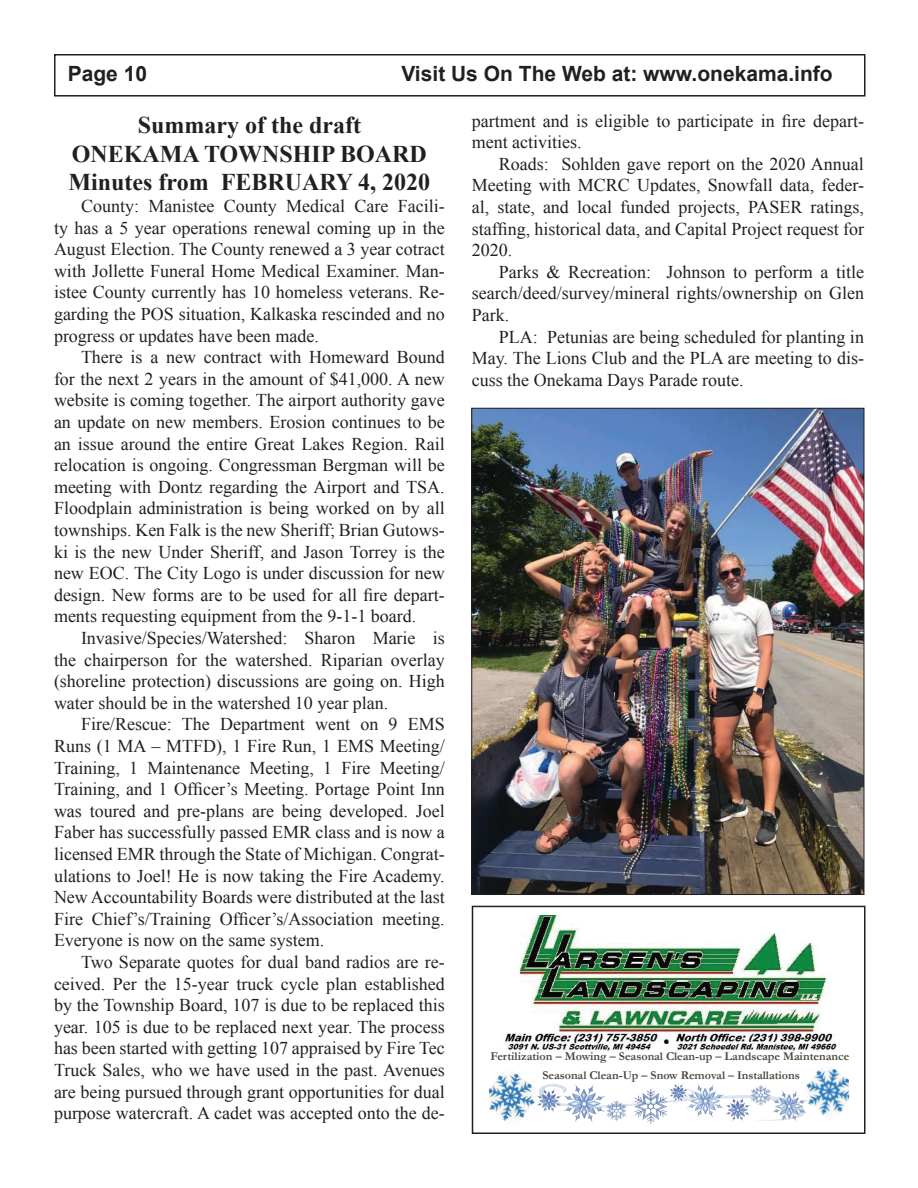
<style>
.page{position:relative;width:918px;height:1188px;background:#fff}
.page>*{position:absolute;margin:0;border:0;box-sizing:border-box;transform-origin:0 0}
.t1{font:700 24px/28.8px "Times New Roman";color:#231f20}
.t2{font:700 21px "Arial";color:#231f20}
.t3{font:18px/21.6px "Times New Roman";color:#231f20;text-align:justify}
.t4{font:700 12px/18.9px "Garamond";color:#4b473c;text-align:center}
</style>
<div class="page">
<div style="left:54px;top:54px;width:812px;height:43px;border:2px solid #231f20"></div>
<img style="left:505px;top:915px;width:332px;height:137px">
<img style="left:810px;top:1067px;width:39px;height:49px">
<img style="left:489px;top:1071px;width:46px;height:50px">
<img style="left:535px;top:1082px;width:275px;height:41px">
<div style="left:472px;top:906px;width:394px;height:228px;border:2px solid #231f20"></div>
<img style="left:473px;top:410px;width:389px;height:483px">
<p class="t2" style="left:68px;top:58px;width:81px">Page 10</p>
<p class="t2" style="left:401px;top:58px;width:433px">Visit Us On The Web at: www.onekama.info</p>
<h1 class="t1" style="left:68px;top:110px;width:363px;text-indent:69px">Summary of the draft<br>ONEKAMA TOWNSHIP BOARD<br>Minutes from FEBRUARY 4, 2020</h1>
<p class="t3" style="left:54px;top:195px;width:392px;text-indent:27px">County: Manistee County Medical Care Facili&shy;ty has a 5 year operations renewal coming up in the August Election. The County renewed a 3 year cotract with Jollette Funeral Home Medical Examiner. Man&shy;istee County currently has 10 homeless veterans. Re&shy;garding the POS situation, Kalkaska rescinded and no progress or updates have been made.</p>
<p class="t3" style="left:54px;top:346px;width:392px;text-indent:27px">There is a new contract with Homeward Bound for the next 2 years in the amount of $41,000. A new website is coming together. The airport authority gave an update on new members. Erosion continues to be an issue around the entire Great Lakes Region. Rail relocation is ongoing. Congressman Bergman will be meeting with Dontz regarding the Airport and TSA.<br>Floodplain administration is being worked on by all townships. Ken Falk is the new Sheriff; Brian Gutows&shy;ki is the new Under Sheriff, and Jason Torrey is the new EOC. The City Logo is under discussion for new design. New forms are to be used for all fire depart&shy;ments requesting equipment from the 9-1-1 board.</p>
<p class="t3" style="left:54px;top:627px;width:392px;text-indent:27px">Invasive/Species/Watershed: Sharon Marie is the chairperson for the watershed. Riparian overlay (shoreline protection) discussions are going on. High water should be in the watershed 10 year plan.</p>
<p class="t3" style="left:54px;top:713px;width:392px;text-indent:27px">Fire/Rescue: The Department went on 9 EMS Runs (1 MA – MTFD), 1 Fire Run, 1 EMS Meeting/ Training, 1 Maintenance Meeting, 1 Fire Meeting/ Training, and 1 Officer’s Meeting. Portage Point Inn was toured and pre-plans are being developed. Joel Faber has successfully passed EMR class and is now a licensed EMR through the State of Michigan. Congrat&shy;ulations to Joel! He is now taking the Fire Academy.<br>New Accountability Boards were distributed at the last Fire Chief’s/Training Officer’s/Association meeting.<br>Everyone is now on the same system.</p>
<p class="t3" style="left:54px;top:951px;width:392px;text-indent:27px">Two Separate quotes for dual band radios are re&shy;ceived. Per the 15-year truck cycle plan established by the Township Board, 107 is due to be replaced this year. 105 is due to be replaced next year. The process has been started with getting 107 appraised by Fire Tec Truck Sales, who we have used in the past. Avenues are being pursued through grant opportunities for dual purpose watercraft. A cadet was accepted onto the de-</p>
<p class="t3" style="left:472px;top:109px;width:394px">partment and is eligible to participate in fire depart&shy;ment activities.</p>
<p class="t3" style="left:472px;top:152px;width:394px;text-indent:27px">Roads: Sohlden gave report on the 2020 Annual Meeting with MCRC Updates, Snowfall data, feder&shy;al, state, and local funded projects, PASER ratings, staffing, historical data, and Capital Project request for 2020.</p>
<p class="t3" style="left:472px;top:260px;width:394px;text-indent:27px">Parks &amp; Recreation: Johnson to perform a title search/deed/survey/mineral rights/ownership on Glen Park.</p>
<p class="t3" style="left:472px;top:325px;width:394px;text-indent:27px">PLA: Petunias are being scheduled for planting in May. The Lions Club and the PLA are meeting to dis&shy;cuss the Onekama Days Parade route.</p>
<p class="t4" style="left:490px;top:1047px;width:361px">Fertilization – Mowing – Seasonal Clean-up – Landscape Maintenance<br>Seasonal Clean-Up – Snow Removal – Installations</p>
</div>
